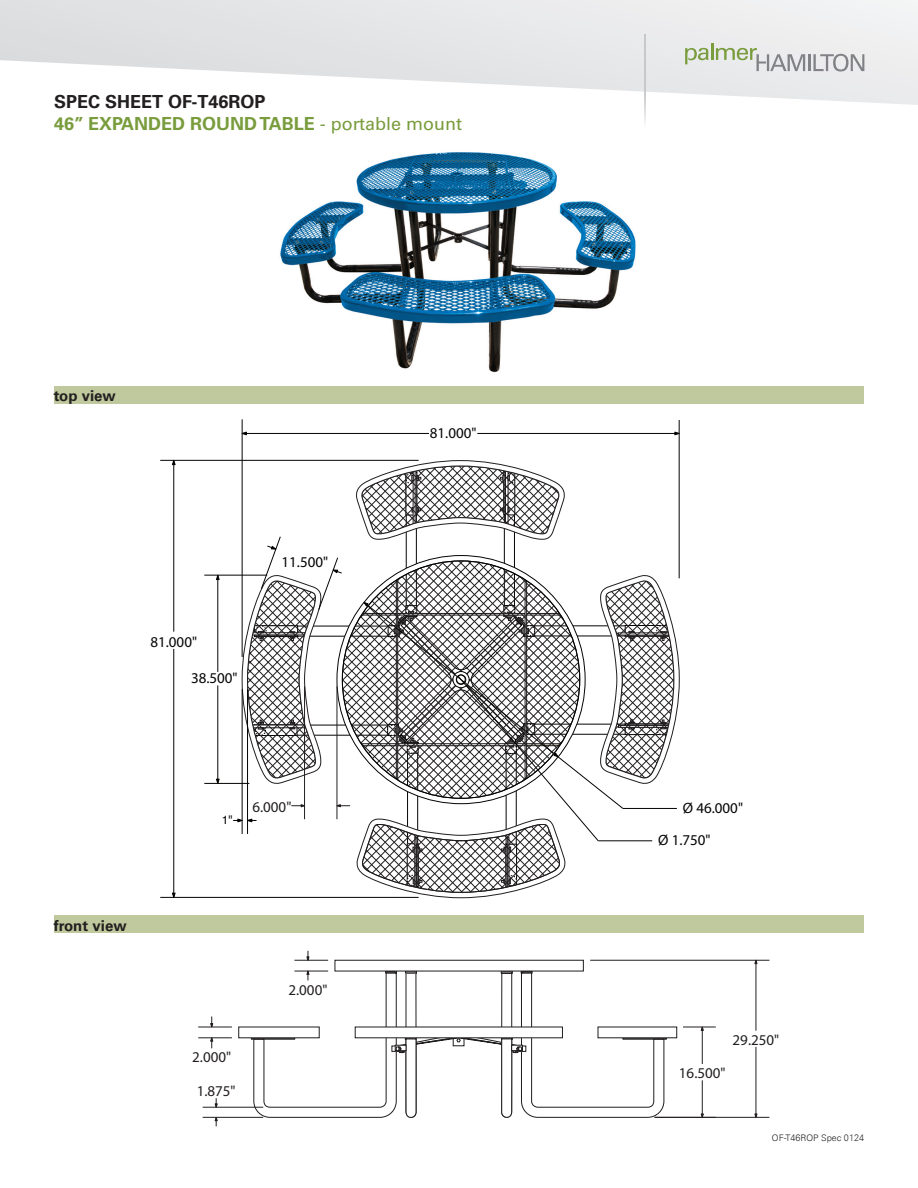
<style>
.page{position:relative;width:918px;height:1188px;background:#fff}
.page>*{position:absolute;margin:0;border:0;box-sizing:border-box;transform-origin:0 0}
.t1{font:700 18px/21.6px "Univers LT Std";color:#799c3d}
.t2{font:15px "Myriad Pro";color:#040503}
.t3{font:15px "Myriad Pro";color:#231f20}
.t4{font:700 15px "Univers LT Std";color:#231f20}
.t5{font:12px "Helvetica";color:#040503}
.t6{font:300 9px "Univers Next Pro";color:#231f20}
.s1{color:#231f20}
.s2{font-weight:400}
</style>
<div class="page">
<svg style="left:0;top:0;width:918px;height:106px"></svg>
<hr style="left:808px;top:54px;width:3px;height:17px;background:#808285">
<svg style="left:813px;top:54px;width:51px;height:18px"></svg>
<svg style="left:685px;top:43px;width:120px;height:28px;background:#d2d7cc"></svg>
<svg style="left:645px;top:35px;width:1px;height:88px"></svg>
<div style="left:54px;top:386px;width:810px;height:18px;background:#bfc99d"></div>
<div style="left:54px;top:915px;width:810px;height:18px;background:#bfc99d"></div>
<img style="left:280px;top:152px;width:356px;height:221px">
<hr style="left:204px;top:575px;width:63px;height:1px;background:#040503">
<hr style="left:204px;top:783px;width:45px;height:1px;background:#040503">
<hr style="left:218px;top:575px;width:1px;height:97px;background:#040503">
<hr style="left:218px;top:685px;width:1px;height:98px;background:#040503">
<svg style="left:216px;top:575px;width:4px;height:5px"></svg>
<svg style="left:216px;top:778px;width:4px;height:6px"></svg>
<hr style="left:160px;top:460px;width:259px;height:1px;background:#040503">
<hr style="left:160px;top:897px;width:259px;height:1px;background:#040503">
<hr style="left:174px;top:460px;width:1px;height:172px;background:#040503">
<hr style="left:174px;top:649px;width:1px;height:248px;background:#040503">
<svg style="left:172px;top:460px;width:4px;height:5px"></svg>
<svg style="left:172px;top:892px;width:4px;height:6px"></svg>
<hr style="left:242px;top:419px;width:1px;height:238px;background:#040503">
<hr style="left:679px;top:420px;width:1px;height:158px;background:#040503">
<hr style="left:242px;top:433px;width:187px;height:1px;background:#040503">
<hr style="left:477px;top:433px;width:202px;height:1px;background:#040503">
<svg style="left:241px;top:431px;width:6px;height:5px"></svg>
<svg style="left:674px;top:431px;width:6px;height:5px"></svg>
<svg style="left:233px;top:460px;width:447px;height:438px"></svg>
<div style="left:623px;top:1037px;width:43px;height:2px;border:1px solid #201d1e"></div>
<div style="left:251px;top:1037px;width:44px;height:2px;border:1px solid #201d1e"></div>
<div style="left:598px;top:1027px;width:79px;height:11px;border:1px solid #201d1e"></div>
<hr style="left:702px;top:1027px;width:1px;height:37px;background:#231f20">
<hr style="left:702px;top:1080px;width:1px;height:37px;background:#231f20">
<hr style="left:683px;top:1027px;width:33px;height:1px;background:#231f20">
<svg style="left:700px;top:1113px;width:4px;height:4px"></svg>
<svg style="left:700px;top:1026px;width:4px;height:5px"></svg>
<hr style="left:756px;top:960px;width:1px;height:71px;background:#231f20">
<hr style="left:756px;top:1047px;width:1px;height:70px;background:#231f20">
<hr style="left:655px;top:1117px;width:114px;height:1px;background:#231f20">
<hr style="left:590px;top:960px;width:179px;height:1px;background:#231f20">
<svg style="left:754px;top:1113px;width:4px;height:5px"></svg>
<svg style="left:754px;top:959px;width:4px;height:5px"></svg>
<svg style="left:253px;top:951px;width:411px;height:167px"></svg>
<hr style="left:198px;top:1038px;width:34px;height:1px;background:#231f20">
<hr style="left:198px;top:1027px;width:34px;height:1px;background:#231f20">
<svg style="left:210px;top:1037px;width:4px;height:11px"></svg>
<svg style="left:210px;top:1016px;width:4px;height:12px"></svg>
<hr style="left:203px;top:1117px;width:60px;height:1px;background:#231f20">
<hr style="left:203px;top:1107px;width:60px;height:1px;background:#231f20">
<svg style="left:214px;top:1117px;width:4px;height:9px"></svg>
<svg style="left:214px;top:1098px;width:4px;height:10px"></svg>
<p class="t1" style="left:54px;top:91px;width:410px"><span class="s1">SPEC SHEET OF-T46ROP<br></span>46” EXPANDED ROUND TABLE <span class="s2">- portable mount</span></p>
<p class="t4" style="left:54px;top:387px;width:64px">top view</p>
<p class="t2" style="left:150px;top:633px;width:48px">81.000"</p>
<p class="t2" style="left:191px;top:669px;width:48px">38.500"</p>
<p class="t2" style="left:282px;top:553px;width:48px">11.500"</p>
<p class="t4" style="left:54px;top:917px;width:74px">front view</p>
<p class="t5" style="left:222px;top:811px;width:12px">1"</p>
<p class="t3" style="left:252px;top:797px;width:40px">6.000"</p>
<p class="t3" style="left:192px;top:1048px;width:40px">2.000"</p>
<p class="t3" style="left:197px;top:1082px;width:40px">1.875"</p>
<p class="t3" style="left:288px;top:980px;width:40px">2.000"</p>
<p class="t2" style="left:430px;top:424px;width:48px">81.000"</p>
<p class="t2" style="left:683px;top:799px;width:62px">Ø 46.000"</p>
<p class="t2" style="left:658px;top:831px;width:54px">Ø 1.750"</p>
<p class="t3" style="left:733px;top:1030px;width:48px">29.250"</p>
<p class="t3" style="left:679px;top:1064px;width:48px">16.500"</p>
<p class="t6" style="left:772px;top:1132px;width:94px">OF-T46ROP Spec 0124</p>
</div>
